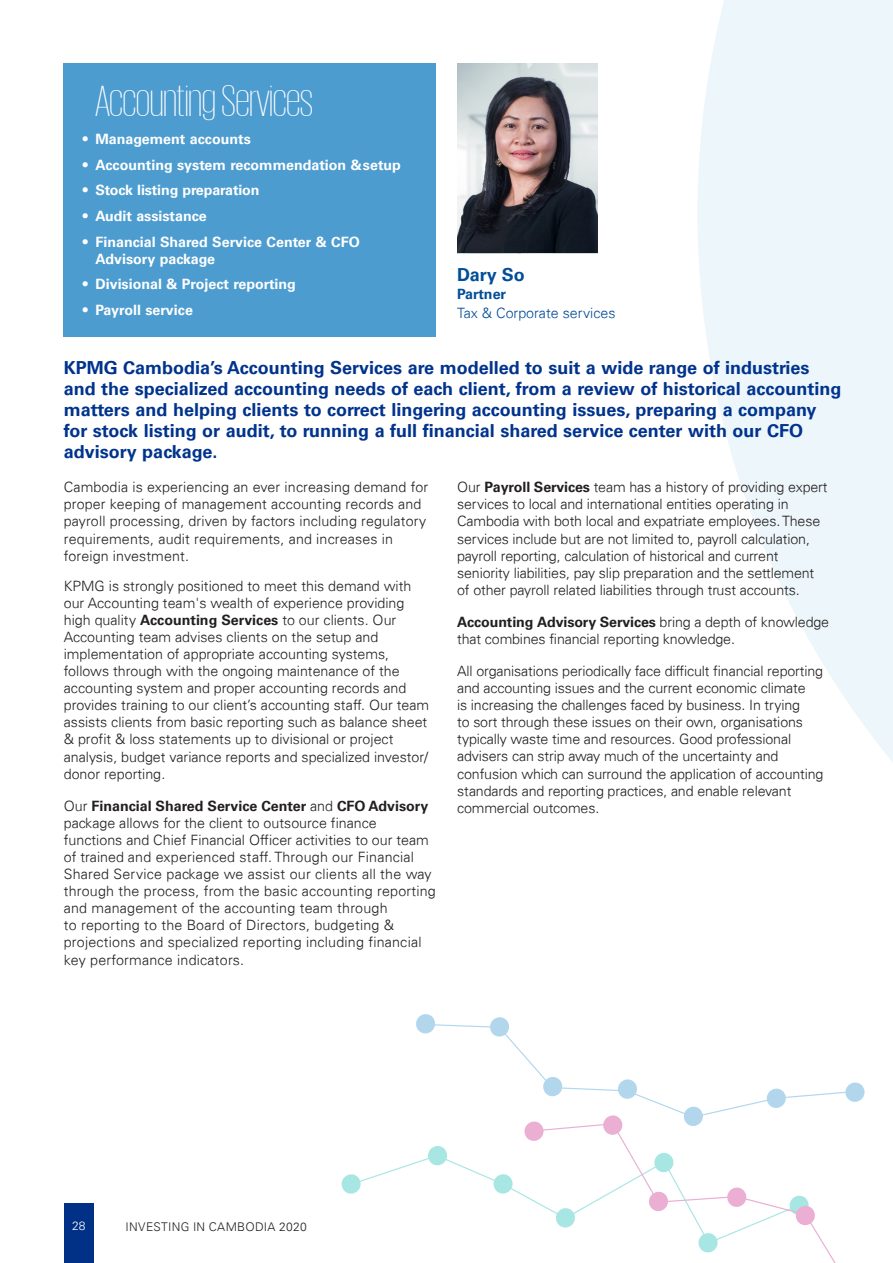
<style>
.page{position:relative;width:893px;height:1263px;background:#fff}
.page>*{position:absolute;margin:0;border:0;box-sizing:border-box;transform-origin:0 0}
.bold{font:200 45px "KPMG";letter-spacing:-.01em;color:#fff}
.CB_-_inside___body{font:700 18px/21px "Univers 65";color:#00338d}
.Headline{font:700 18px "Univers 65";color:#014d97}
.content{font:300 14.25px/17.1px "Univers 45";color:#231f20}
.t1{font:700 14.25px/17.1px "Univers 65";color:#fff}
.Headline-2{font:300 14.25px "Univers 45";color:#014d97}
.Headline-3{font:700 14.25px "Univers 65";color:#014d97}
.t2{font:300 12px "Univers 45";letter-spacing:.025em;color:#231f20}
.t3{font:300 12px "VNI Univers 45";color:#fff}
.s1{font-family:"Univers 65";font-weight:700}
</style>
<div class="page">
<svg style="left:697px;top:0;width:196px;height:762px;fill:#edf6fb"></svg>
<img style="left:457px;top:64px;width:140px;height:188px">
<div style="left:64px;top:64px;width:372px;height:273px;background:#4d9cd0"></div>
<svg style="left:341px;top:1014px;width:524px;height:187px"></svg>
<svg style="left:532px;top:1122px;width:333px;height:141px"></svg>
<div style="left:64px;top:1203px;width:29px;height:60px;background:#003186"></div>
<p class="bold" style="left:95px;top:80px;width:220px">Accounting Services</p>
<p class="t1" style="left:83px;top:131px;width:170px">• Management accounts</p>
<p class="t1" style="left:83px;top:156px;width:319px">• Accounting system recommendation &amp; setup</p>
<p class="t1" style="left:83px;top:182px;width:178px">• Stock listing preparation</p>
<p class="t1" style="left:83px;top:208px;width:126px">• Audit assistance</p>
<p class="t1" style="left:96px;top:233px;width:266px;text-indent:-13px">• Financial Shared Service Center &amp; CFO<br>Advisory package</p>
<p class="t1" style="left:83px;top:276px;width:215px">• Divisional &amp; Project reporting</p>
<p class="t1" style="left:83px;top:301px;width:112px">• Payroll service</p>
<p class="Headline" style="left:457px;top:264px;width:69px">Dary So</p>
<p class="Headline-3" style="left:457px;top:286px;width:51px">Partner</p>
<p class="Headline-2" style="left:457px;top:304px;width:160px">Tax &amp; Corporate services</p>
<p class="CB_-_inside___body" style="left:64px;top:357px;width:779px">KPMG Cambodia’s Accounting Services are modelled to suit a wide range of industries and the specialized accounting needs of each client, from a review of historical accounting matters and helping clients to correct lingering accounting issues, preparing a company for stock listing or audit, to running a full financial shared service center with our CFO advisory package.</p>
<p class="content" style="left:64px;top:479px;width:366px">Cambodia is experiencing an ever increasing demand for proper keeping of management accounting records and payroll processing, driven by factors including regulatory requirements, audit requirements, and increases in foreign investment.</p>
<p class="content" style="left:64px;top:577px;width:367px">KPMG is strongly positioned to meet this demand with our Accounting team's wealth of experience providing high quality <span class="s1">Accounting Services</span> to our clients. Our Accounting team advises clients on the setup and implementation of appropriate accounting systems, follows through with the ongoing maintenance of the accounting system and proper accounting records and provides training to our client’s accounting staff. Our team assists clients from basic reporting such as balance sheet &amp; profit &amp; loss statements up to divisional or project analysis, budget variance reports and specialized investor/ donor reporting.</p>
<p class="content" style="left:64px;top:797px;width:374px">Our <span class="s1">Financial Shared Service Center</span> and <span class="s1">CFO Advisory </span>package allows for the client to outsource finance functions and Chief Financial Officer activities to our team of trained and experienced staff. Through our Financial Shared Service package we assist our clients all the way through the process, from the basic accounting reporting and management of the accounting team through<br>to reporting to the Board of Directors, budgeting &amp; projections and specialized reporting including financial key performance indicators.</p>
<p class="content" style="left:457px;top:479px;width:372px">Our <span class="s1">Payroll Services</span> team has a history of providing expert services to local and international entities operating in Cambodia with both local and expatriate employees. These services include but are not limited to, payroll calculation, payroll reporting, calculation of historical and current seniority liabilities, pay slip preparation and the settlement of other payroll related liabilities through trust accounts.</p>
<p class="content" style="left:457px;top:613px;width:374px"><span class="s1">Accounting Advisory Services</span> bring a depth of knowledge that combines financial reporting knowledge.</p>
<p class="content" style="left:457px;top:662px;width:368px">All organisations periodically face difficult financial reporting and accounting issues and the current economic climate<br>is increasing the challenges faced by business. In trying<br>to sort through these issues on their own, organisations typically waste time and resources. Good professional advisers can strip away much of the uncertainty and confusion which can surround the application of accounting standards and reporting practices, and enable relevant commercial outcomes.</p>
<p class="t3" style="left:72px;top:1217px;width:15px">28</p>
<p class="t2" style="left:126px;top:1219px;width:183px">INVESTING IN CAMBODIA 2020</p>
</div>
